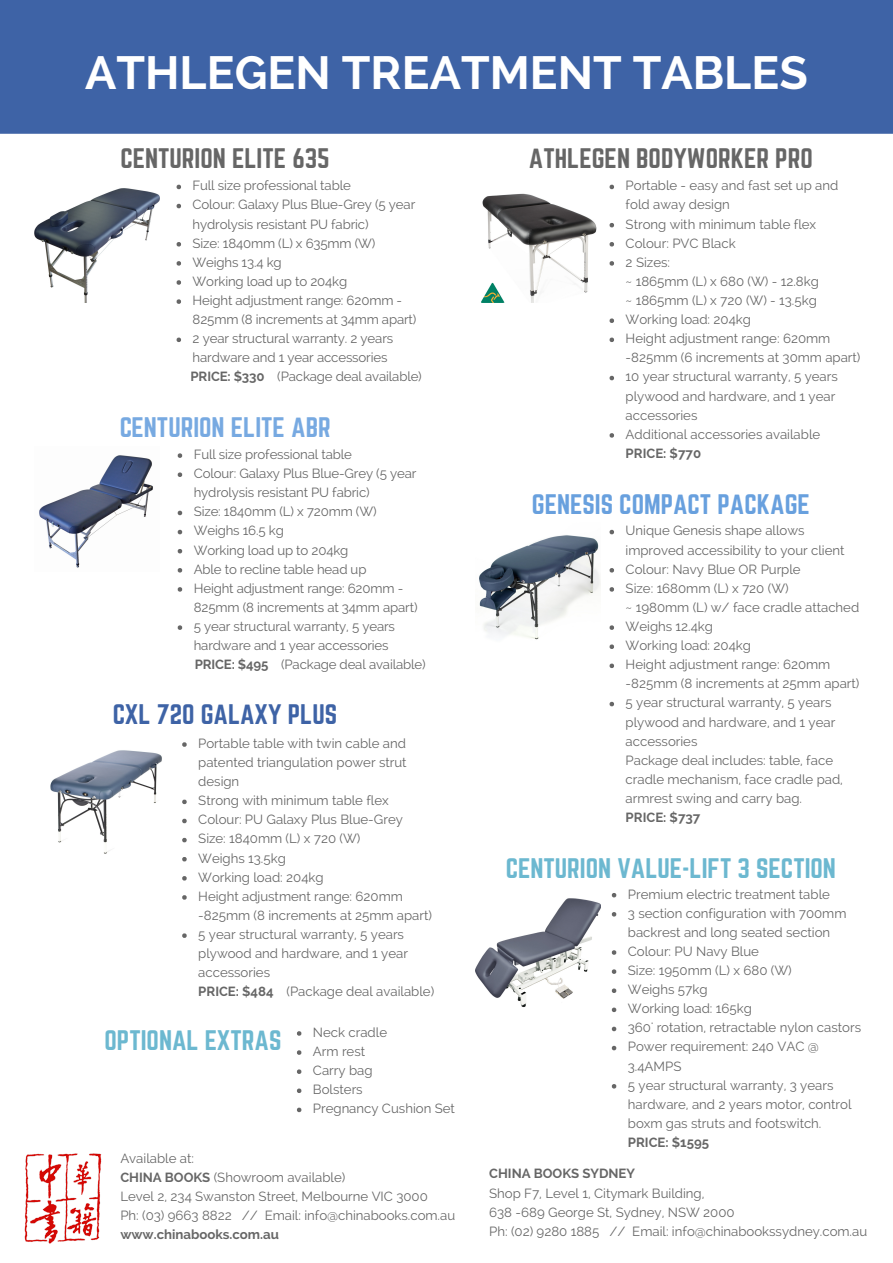
<style>
.page{position:relative;width:893px;height:1263px;background:#fff}
.page>*{position:absolute;margin:0;border:0;box-sizing:border-box;transform-origin:0 0}
.t1{font:700 46.35px "Raleway";color:#fff}
.t2{font:24.75px "Norwester";color:#6cb8d0}
.t3{font:24.75px "Norwester";color:#68a0de}
.t4{font:24.75px "Norwester";color:#666}
.t5{font:24.75px "Norwester";color:#3e63a6}
.t6{font:13.2px/19px "Raleway";color:#000}
.t7{font:700 13.2px "Raleway";color:#000}
.s1{font-weight:700}
</style>
<div class="page">
<div style="left:0;top:0;width:892px;height:134px;background:#3e63a6"></div>
<img style="left:481px;top:193px;width:116px;height:109px">
<svg style="left:609px;top:185px;width:5px;height:4px"></svg>
<svg style="left:609px;top:223px;width:5px;height:4px"></svg>
<svg style="left:609px;top:242px;width:5px;height:4px"></svg>
<svg style="left:609px;top:261px;width:5px;height:5px"></svg>
<svg style="left:609px;top:318px;width:5px;height:5px"></svg>
<svg style="left:609px;top:338px;width:5px;height:4px"></svg>
<svg style="left:609px;top:376px;width:5px;height:4px"></svg>
<svg style="left:609px;top:433px;width:5px;height:5px"></svg>
<img style="left:39px;top:455px;width:114px;height:113px">
<img style="left:35px;top:188px;width:125px;height:114px">
<svg style="left:178px;top:453px;width:4px;height:5px"></svg>
<svg style="left:178px;top:472px;width:4px;height:5px"></svg>
<svg style="left:178px;top:511px;width:4px;height:4px"></svg>
<svg style="left:178px;top:530px;width:4px;height:4px"></svg>
<svg style="left:178px;top:549px;width:4px;height:4px"></svg>
<svg style="left:178px;top:568px;width:4px;height:4px"></svg>
<svg style="left:178px;top:587px;width:4px;height:5px"></svg>
<svg style="left:178px;top:625px;width:4px;height:5px"></svg>
<svg style="left:176px;top:185px;width:5px;height:4px"></svg>
<svg style="left:176px;top:204px;width:5px;height:4px"></svg>
<svg style="left:176px;top:242px;width:5px;height:4px"></svg>
<svg style="left:176px;top:261px;width:5px;height:5px"></svg>
<svg style="left:176px;top:280px;width:5px;height:5px"></svg>
<svg style="left:176px;top:299px;width:5px;height:5px"></svg>
<svg style="left:176px;top:338px;width:5px;height:4px"></svg>
<img style="left:50px;top:750px;width:112px;height:104px">
<svg style="left:182px;top:742px;width:5px;height:5px"></svg>
<svg style="left:182px;top:800px;width:5px;height:4px"></svg>
<svg style="left:182px;top:819px;width:5px;height:4px"></svg>
<svg style="left:182px;top:838px;width:5px;height:4px"></svg>
<svg style="left:182px;top:857px;width:5px;height:4px"></svg>
<svg style="left:182px;top:876px;width:5px;height:4px"></svg>
<svg style="left:182px;top:895px;width:5px;height:5px"></svg>
<svg style="left:182px;top:933px;width:5px;height:5px"></svg>
<img style="left:475px;top:898px;width:125px;height:110px">
<svg style="left:611px;top:893px;width:5px;height:4px"></svg>
<svg style="left:611px;top:912px;width:5px;height:4px"></svg>
<svg style="left:611px;top:950px;width:5px;height:5px"></svg>
<svg style="left:611px;top:969px;width:5px;height:5px"></svg>
<svg style="left:611px;top:988px;width:5px;height:5px"></svg>
<svg style="left:611px;top:1007px;width:5px;height:5px"></svg>
<svg style="left:611px;top:1027px;width:5px;height:4px"></svg>
<svg style="left:611px;top:1046px;width:5px;height:4px"></svg>
<svg style="left:611px;top:1084px;width:5px;height:4px"></svg>
<img style="left:479px;top:535px;width:121px;height:105px">
<svg style="left:609px;top:530px;width:5px;height:4px"></svg>
<svg style="left:609px;top:568px;width:5px;height:4px"></svg>
<svg style="left:609px;top:587px;width:5px;height:5px"></svg>
<svg style="left:609px;top:625px;width:5px;height:5px"></svg>
<svg style="left:609px;top:644px;width:5px;height:5px"></svg>
<svg style="left:609px;top:664px;width:5px;height:4px"></svg>
<svg style="left:609px;top:702px;width:5px;height:4px"></svg>
<img style="left:24px;top:1153px;width:78px;height:91px">
<svg style="left:297px;top:1031px;width:4px;height:5px"></svg>
<svg style="left:297px;top:1050px;width:4px;height:5px"></svg>
<svg style="left:297px;top:1069px;width:4px;height:5px"></svg>
<svg style="left:297px;top:1088px;width:4px;height:5px"></svg>
<svg style="left:297px;top:1108px;width:4px;height:4px"></svg>
<h1 class="t1" style="left:85px;top:45px;width:724px">ATHLEGEN TREATMENT TABLES</h1>
<h2 class="t4" style="left:120px;top:147px;width:211px">CENTURION ELITE 635</h2>
<p class="t6" style="left:190px;top:176px;width:233px">Full size professional table<br>Colour: Galaxy Plus Blue-Grey (5 year hydrolysis resistant PU fabric)<br>Size: 1840mm (L) x 635mm (W)<br>Weighs 13.4 kg<br>Working load up to 204kg<br>Height adjustment range: 620mm -<br>825mm (8 increments at 34mm apart)<br>2 year structural warranty. 2 years hardware and 1 year accessories<br><span class="s1">PRICE: $330</span> (Package deal available)</p>
<h2 class="t3" style="left:119px;top:415px;width:213px">CENTURION ELITE ABR</h2>
<p class="t6" style="left:194px;top:445px;width:233px">Full size professional table<br>Colour: Galaxy Plus Blue-Grey (5 year hydrolysis resistant PU fabric)<br>Size: 1840mm (L) x 720mm (W)<br>Weighs 16.5 kg<br>Working load up to 204kg<br>Able to recline table head up<br>Height adjustment range: 620mm -<br>825mm (8 increments at 34mm apart)<br>5 year structural warranty, 5 years hardware and 1 year accessories<br><span class="s1">PRICE: $495</span> (Package deal available)</p>
<h2 class="t5" style="left:113px;top:702px;width:226px">CXL 720 GALAXY PLUS</h2>
<p class="t6" style="left:198px;top:734px;width:237px">Portable table with twin cable and patented triangulation power strut design<br>Strong with minimum table flex<br>Colour: PU Galaxy Plus Blue-Grey<br>Size: 1840mm (L) x 720 (W)<br>Weighs 13.5kg<br>Working load: 204kg<br>Height adjustment range: 620mm -825mm (8 increments at 25mm apart)<br>5 year structural warranty, 5 years plywood and hardware, and 1 year accessories<br><span class="s1">PRICE: $484</span> (Package deal available)</p>
<h2 class="t2" style="left:105px;top:1028px;width:178px">OPTIONAL EXTRAS</h2>
<p class="t6" style="left:313px;top:1023px;width:143px">Neck cradle<br>Arm rest<br>Carry bag<br>Bolsters<br>Pregnancy Cushion Set</p>
<p class="t6" style="left:120px;top:1148px;width:336px">Available at:<br><span class="s1">CHINA BOOKS</span> (Showroom available)<br>Level 2, 234 Swanston Street, Melbourne VIC 3000<br>Ph: (03) 9663 8822 // Email: info@chinabooks.com.au</p>
<p class="t7" style="left:120px;top:1227px;width:160px">www.chinabooks.com.au</p>
<h2 class="t4" style="left:529px;top:147px;width:285px">ATHLEGEN BODYWORKER PRO</h2>
<p class="t6" style="left:625px;top:176px;width:236px">Portable - easy and fast set up and fold away design<br>Strong with minimum table flex<br>Colour: PVC Black<br>2 Sizes:<br>~ 1865mm (L) x 680 (W) - 12.8kg<br>~ 1865mm (L) x 720 (W) - 13.5kg<br>Working load: 204kg<br>Height adjustment range: 620mm -825mm (6 increments at 30mm apart)<br>10 year structural warranty, 5 years plywood and hardware, and 1 year accessories<br>Additional accessories available</p>
<p class="t7" style="left:625px;top:445px;width:77px">PRICE: $770</p>
<h2 class="t3" style="left:532px;top:492px;width:279px">GENESIS COMPACT PACKAGE</h2>
<p class="t6" style="left:625px;top:521px;width:235px">Unique Genesis shape allows improved accessibility to your client<br>Colour: Navy Blue OR Purple<br>Size: 1680mm (L) x 720 (W)<br>~ 1980mm (L) w/ face cradle attached<br>Weighs 12.4kg<br>Working load: 204kg<br>Height adjustment range: 620mm -825mm (8 increments at 25mm apart)<br>5 year structural warranty, 5 years plywood and hardware, and 1 year accessories<br>Package deal includes: table, face cradle mechanism, face cradle pad, armrest swing and carry bag.</p>
<p class="t7" style="left:625px;top:810px;width:76px">PRICE: $737</p>
<h2 class="t2" style="left:505px;top:856px;width:332px">CENTURION VALUE-LIFT 3 SECTION</h2>
<p class="t6" style="left:628px;top:884px;width:235px">Premium electric treatment table<br>3 section configuration with 700mm backrest and long seated section<br>Colour: PU Navy Blue<br>Size: 1950mm (L) x 680 (W)<br>Weighs 57kg<br>Working load: 165kg<br>360' rotation, retractable nylon castors<br>Power requirement: 240 VAC @<br>3.4AMPS<br>5 year structural warranty, 3 years hardware, and 2 years motor, control boxm gas struts and footswitch.</p>
<p class="t7" style="left:628px;top:1134px;width:83px">PRICE: $1595</p>
<p class="t7" style="left:489px;top:1166px;width:147px">CHINA BOOKS SYDNEY</p>
<p class="t6" style="left:489px;top:1183px;width:379px">Shop F7, Level 1, Citymark Building,<br>638 -689 George St, Sydney, NSW 2000<br>Ph: (02) 9280 1885 // Email: info@chinabookssydney.com.au</p>
</div>
